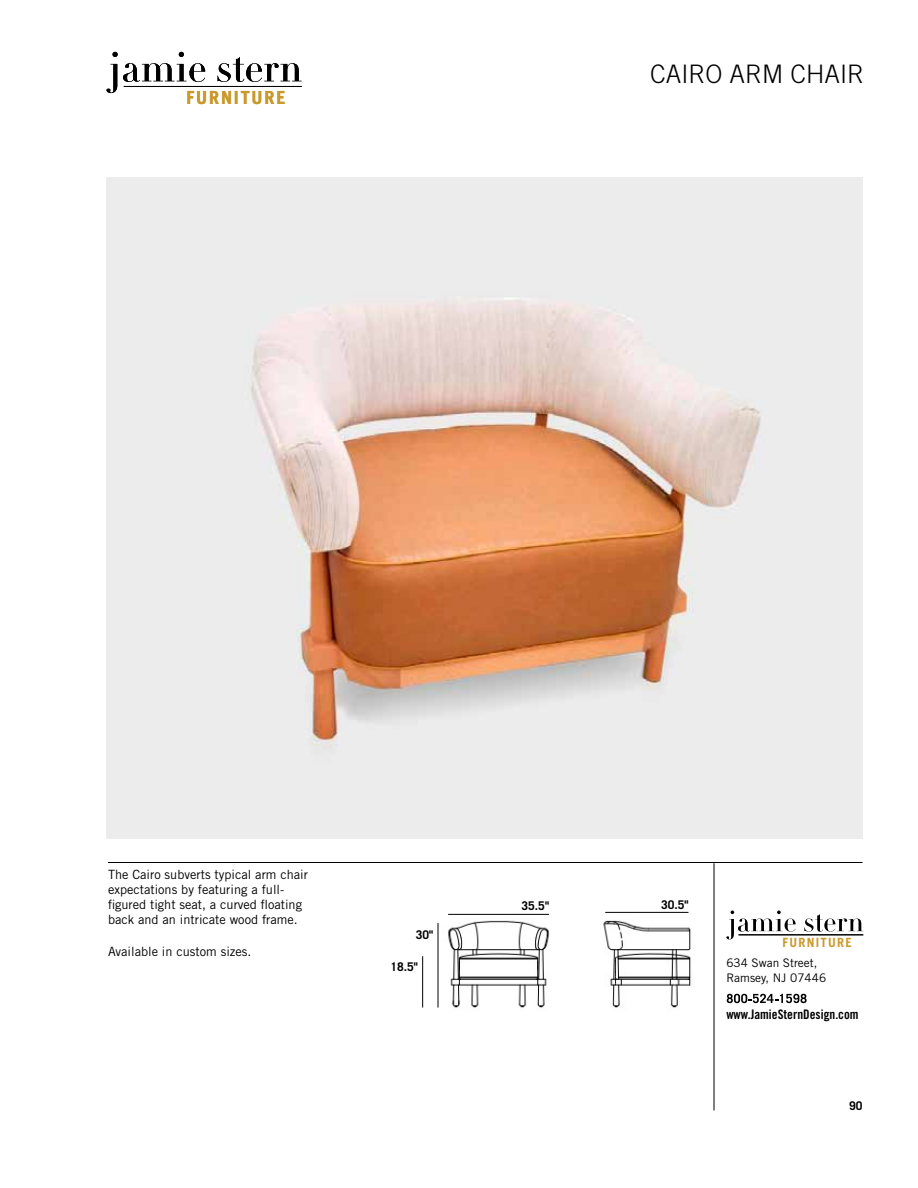
<style>
.page{position:relative;width:918px;height:1188px;background:#fff}
.page>*{position:absolute;margin:0;border:0;box-sizing:border-box;transform-origin:0 0}
.t1{font:300 25.5px "Trade Gothic";color:#000}
.t2{font:700 18.15px "Trade Gothic";letter-spacing:.1em;color:#ca992c}
.t3{font:13.2px "Trade Gothic LT Std Bd Cn 20";color:#000}
.t4{font:12.75px/15px "Trade Gothic";color:#000}
.t5{font:700 12.75px "Trade Gothic LT Std";letter-spacing:.1em;color:#ca9a2c}
.t6{font:700 12px "Trade Gothic";color:#000}
.t7{font:11.85px/14.2px "Trade Gothic";color:#000}
</style>
<div class="page">
<hr style="left:124px;top:86px;width:178px;height:1px;background:#000">
<svg style="left:107px;top:52px;width:98px;height:41px"></svg>
<svg style="left:218px;top:57px;width:84px;height:25px"></svg>
<svg style="left:727px;top:994px;width:80px;height:9px"></svg>
<hr style="left:738px;top:934px;width:125px;height:2px;background:#000">
<svg style="left:726px;top:911px;width:70px;height:28px"></svg>
<svg style="left:804px;top:914px;width:59px;height:18px"></svg>
<hr style="left:108px;top:862px;width:754px;height:1px;background:#000">
<hr style="left:714px;top:863px;width:1px;height:247px;background:#000">
<img style="left:106px;top:177px;width:756px;height:661px">
<img style="left:437px;top:920px;width:254px;height:88px">
<hr style="left:605px;top:912px;width:83px;height:1px;background:#000">
<hr style="left:448px;top:914px;width:101px;height:1px;background:#000">
<hr style="left:438px;top:923px;width:1px;height:85px;background:#000">
<hr style="left:422px;top:956px;width:1px;height:52px;background:#000">
<h2 class="t2" style="left:186px;top:86px;width:100px">FURNITURE</h2>
<h1 class="t1" style="left:650px;top:58px;width:215px">CAIRO ARM CHAIR</h1>
<p class="t4" style="left:108px;top:867px;width:202px">The Cairo subverts typical arm chair expectations by featuring a full&shy;figured tight seat, a curved floating back and an intricate wood frame.</p>
<p class="t4" style="left:108px;top:944px;width:145px">Available in custom sizes.</p>
<p class="t6" style="left:416px;top:927px;width:19px">30"</p>
<p class="t6" style="left:390px;top:959px;width:29px">18.5"</p>
<p class="t6" style="left:522px;top:898px;width:29px">35.5"</p>
<p class="t6" style="left:661px;top:897px;width:29px">30.5"</p>
<p class="t5" style="left:782px;top:935px;width:71px">FURNITURE</p>
<p class="t7" style="left:726px;top:956px;width:101px">634 Swan Street,<br>Ramsey, NJ 07446</p>
<p class="t3" style="left:726px;top:1006px;width:134px">www.JamieSternDesign.com</p>
<p class="t6" style="left:849px;top:1098px;width:15px">90</p>
</div>
